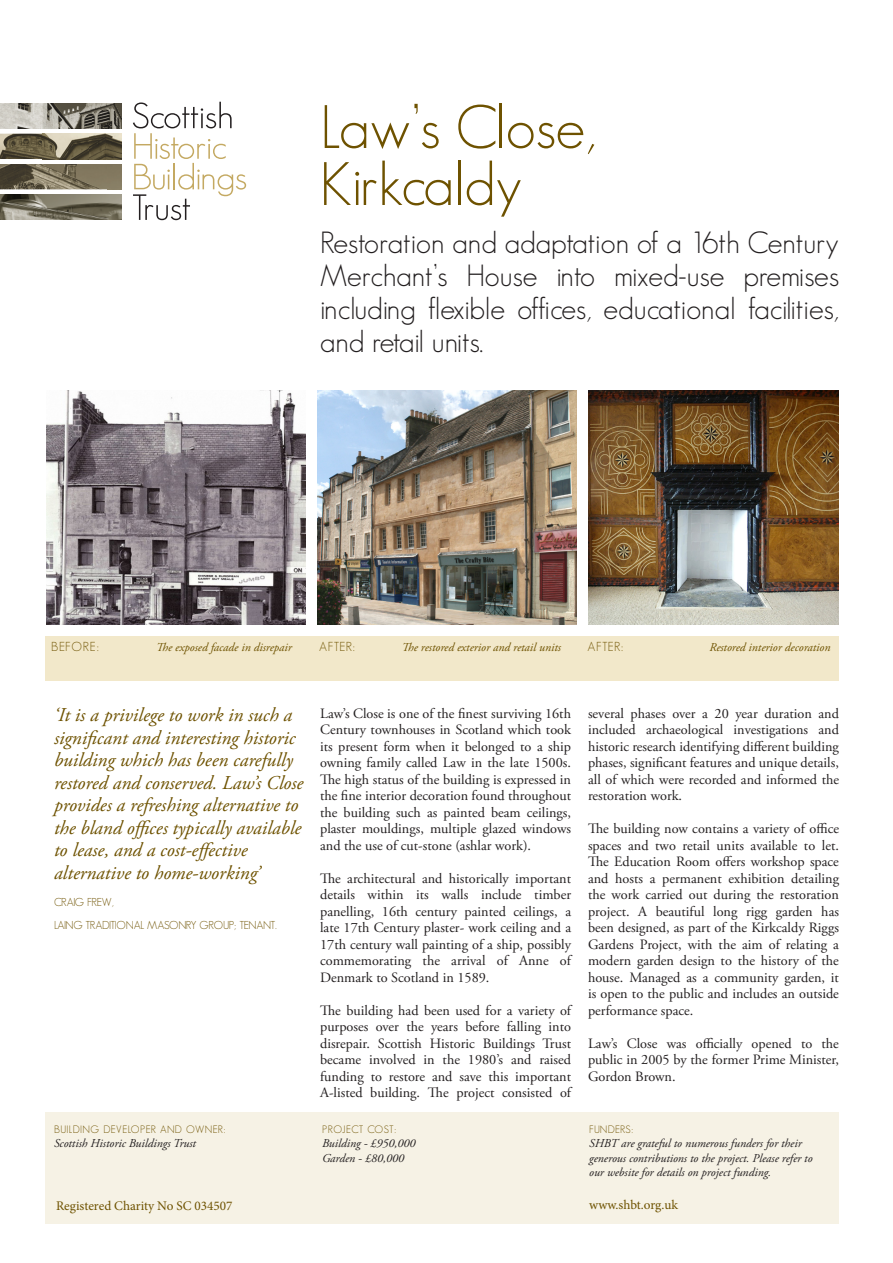
<style>
.page{position:relative;width:893px;height:1263px;background:#fff}
.page>*{position:absolute;margin:0;border:0;box-sizing:border-box;transform-origin:0 0}
.t1{font:300 60px "Geosans";color:#6e5200}
.t2{font:300 30px/33px "Geosans";color:#231f20;text-align:justify}
.t3{font:italic 19.5px/22.5px "Adobe Garamond Pro";color:#6e5200}
.t4{font:14.25px/16.5px "Adobe Garamond Pro";color:#231f20;text-align:justify}
.t5{font:13.2px "Minion Pro";color:#6e5200}
.t6{font:300 12.75px "Geosans";letter-spacing:.025em;color:#6e5200}
.t7{font:italic 12px/14.4px "Adobe Garamond Pro";color:#231f20}
.t8{font:italic 12px "Adobe Garamond Pro";color:#6e5200}
.t9{font:300 11.25px "Geosans";letter-spacing:-.045em;color:#6e5200}
.t10{font:300 10.5px "Geosans";letter-spacing:.02em;color:#6e5200}
</style>
<div class="page">
<svg style="left:133px;top:102px;width:113px;height:118px"></svg>
<img style="left:0;top:134px;width:122px;height:25px">
<img style="left:0;top:103px;width:122px;height:26px">
<img style="left:0;top:194px;width:122px;height:26px">
<img style="left:0;top:164px;width:122px;height:25px">
<div style="left:46px;top:1113px;width:793px;height:111px;background:#f6f2e5"></div>
<div style="left:46px;top:631px;width:793px;height:50px;background:#f2e8ca"></div>
<img style="left:47px;top:391px;width:259px;height:234px">
<img style="left:588px;top:391px;width:251px;height:234px">
<img style="left:317px;top:391px;width:260px;height:234px">
<div style="left:35px;top:625px;width:827px;height:10px;background:#fff"></div>
<p class="t1" style="left:320px;top:94px;width:277px">Law’s Close,</p>
<p class="t1" style="left:320px;top:151px;width:203px">Kirkcaldy</p>
<p class="t2" style="left:320px;top:226px;width:520px">Restoration and adaptation of a 16th Century Merchant’s House into mixed-use premises including flexible offices, educational facilities, and retail units.</p>
<p class="t6" style="left:51px;top:639px;width:49px">BEFORE:</p>
<p class="t8" style="left:156px;top:640px;width:137px">The exposed facade in disrepair</p>
<p class="t6" style="left:319px;top:639px;width:37px">AFTER:</p>
<p class="t8" style="left:402px;top:640px;width:161px">The restored exterior and retail units</p>
<p class="t6" style="left:588px;top:639px;width:37px">AFTER:</p>
<p class="t8" style="left:710px;top:640px;width:122px">Restored interior decoration</p>
<p class="t3" style="left:54px;top:704px;width:251px">‘It is a privilege to work in such a significant and interesting historic building which has been carefully restored and conserved. Law’s Close provides a refreshing alternative to the bland offices typically available to lease, and a cost-effective alternative to home-working’</p>
<p class="t9" style="left:54px;top:896px;width:61px">CRAIG FREW,</p>
<p class="t9" style="left:54px;top:918px;width:224px">LAING TRADITIONAL MASONRY GROUP; TENANT.</p>
<p class="t10" style="left:54px;top:1123px;width:173px">BUILDING DEVELOPER AND OWNER:</p>
<p class="t7" style="left:54px;top:1137px;width:144px">Scottish Historic Buildings Trust</p>
<p class="t4" style="left:320px;top:705px;width:252px">Law’s Close is one of the finest surviving 16th Century townhouses in Scotland which took its present form when it belonged to a ship owning family called Law in the late 1500s.<br>The high status of the building is expressed in the fine interior decoration found throughout the building such as painted beam ceilings, plaster mouldings, multiple glazed windows and the use of cut-stone (ashlar work).</p>
<p class="t4" style="left:320px;top:870px;width:252px">The architectural and historically important details within its walls include timber panelling, 16th century painted ceilings, a late 17th Century plaster- work ceiling and a 17th century wall painting of a ship, possibly commemorating the arrival of Anne of Denmark to Scotland in 1589.</p>
<p class="t4" style="left:320px;top:1002px;width:252px">The building had been used for a variety of purposes over the years before falling into disrepair. Scottish Historic Buildings Trust became involved in the 1980’s and raised funding to restore and save this important A-listed building. The project consisted of</p>
<p class="t10" style="left:322px;top:1123px;width:76px">PROJECT COST:</p>
<p class="t7" style="left:322px;top:1137px;width:95px">Building - £950,000</p>
<p class="t7" style="left:322px;top:1151px;width:84px">Garden - £80,000</p>
<p class="t4" style="left:588px;top:705px;width:252px">several phases over a 20 year duration and included archaeological investigations and historic research identifying different building phases, significant features and unique details, all of which were recorded and informed the restoration work.</p>
<p class="t4" style="left:588px;top:821px;width:252px">The building now contains a variety of office spaces and two retail units available to let.<br>The Education Room offers workshop space and hosts a permanent exhibition detailing the work carried out during the restoration project. A beautiful long rigg garden has been designed, as part of the Kirkcaldy Riggs Gardens Project, with the aim of relating a modern garden design to the history of the house. Managed as a community garden, it is open to the public and includes an outside performance space.</p>
<p class="t4" style="left:588px;top:1035px;width:252px">Law’s Close was officially opened to the public in 2005 by the former Prime Minister, Gordon Brown.</p>
<p class="t10" style="left:589px;top:1123px;width:45px">FUNDERS:</p>
<p class="t7" style="left:589px;top:1137px;width:225px">SHBT are grateful to numerous funders for their generous contributions to the project. Please refer to our website for details on project funding.</p>
<p class="t5" style="left:56px;top:1197px;width:178px">Registered Charity No SC 034507</p>
<p class="t5" style="left:589px;top:1196px;width:91px">www.shbt.org.uk</p>
</div>
